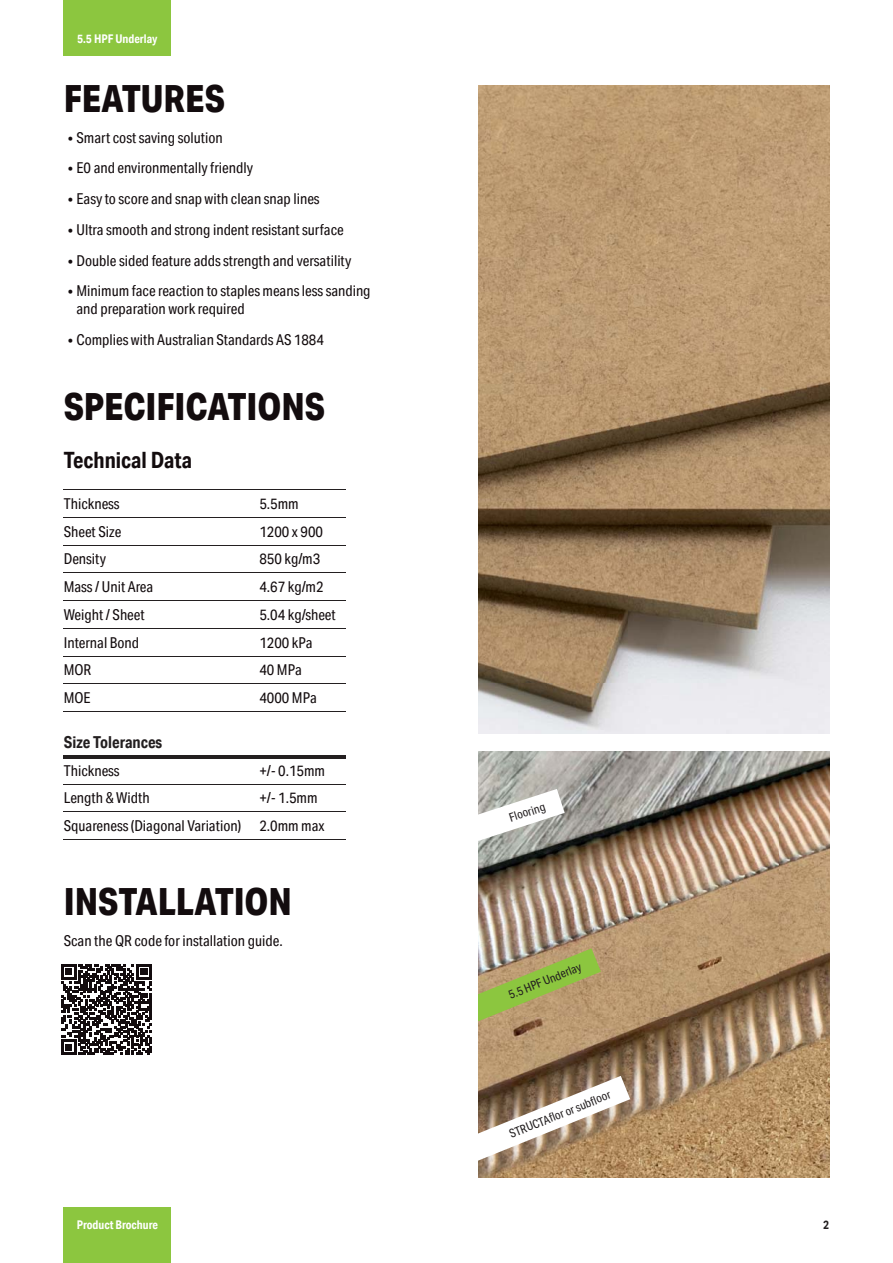
<style>
.page{position:relative;width:893px;height:1263px;background:#fff}
.page>*{position:absolute;margin:0;border:0;box-sizing:border-box;transform-origin:0 0}
.t1{font:800 37.5px "Aktiv Grotesk Cd";color:#130c0e}
.t2{font:700 22.5px "Aktiv Grotesk Cd";color:#130c0e}
.t3{font:700 16.5px "Aktiv Grotesk Cd";color:#231f20}
.t4{font:15px/18px "Aktiv Grotesk Cd";color:#130c0e}
.t5{font:12px "Aktiv Grotesk Cd";color:#231f20}
.t6{font:700 12px "Aktiv Grotesk Cd";color:#fff}
.t7{font:700 12px "Aktiv Grotesk Cd";color:#231f20}
</style>
<div class="page">
<svg style="left:61px;top:964px;width:91px;height:91px"></svg>
<img style="left:478px;top:85px;width:351px;height:648px">
<img style="left:478px;top:752px;width:351px;height:426px">
<svg style="left:478px;top:948px;width:123px;height:74px;background:#a7a963"></svg>
<svg style="left:478px;top:1076px;width:152px;height:85px"></svg>
<svg style="left:478px;top:789px;width:87px;height:53px"></svg>
<hr style="left:64px;top:784px;width:282px;height:1px;background:#231f20">
<hr style="left:64px;top:811px;width:282px;height:1px;background:#231f20">
<hr style="left:64px;top:839px;width:282px;height:1px;background:#231f20">
<hr style="left:64px;top:755px;width:282px;height:3px;background:#231f20">
<hr style="left:64px;top:489px;width:282px;height:1px;background:#231f20">
<hr style="left:64px;top:517px;width:282px;height:1px;background:#231f20">
<hr style="left:64px;top:545px;width:282px;height:1px;background:#231f20">
<hr style="left:64px;top:573px;width:282px;height:1px;background:#231f20">
<hr style="left:64px;top:600px;width:282px;height:1px;background:#231f20">
<hr style="left:64px;top:628px;width:282px;height:1px;background:#231f20">
<hr style="left:64px;top:656px;width:282px;height:1px;background:#231f20">
<hr style="left:64px;top:683px;width:282px;height:1px;background:#231f20">
<hr style="left:64px;top:711px;width:282px;height:1px;background:#231f20">
<div style="left:64px;top:1208px;width:107px;height:55px;background:#8cc63f"></div>
<div style="left:64px;top:0;width:107px;height:55px;background:#8cc63f"></div>
<p class="t6" style="left:77px;top:30px;width:82px">5.5 HPF Underlay</p>
<h1 class="t1" style="left:64px;top:73px;width:163px">FEATURES</h1>
<p class="t4" style="left:68px;top:128px;width:156px">• Smart cost saving solution</p>
<p class="t4" style="left:68px;top:158px;width:187px">• E0 and environmentally friendly</p>
<p class="t4" style="left:68px;top:189px;width:253px">• Easy to score and snap with clean snap lines</p>
<p class="t4" style="left:68px;top:220px;width:277px">• Ultra smooth and strong indent resistant surface</p>
<p class="t4" style="left:68px;top:251px;width:285px">• Double sided feature adds strength and versatility</p>
<p class="t4" style="left:77px;top:281px;width:296px;text-indent:-9px">• Minimum face reaction to staples means less sanding and preparation work required</p>
<p class="t4" style="left:68px;top:330px;width:257px">• Complies with Australian Standards AS 1884</p>
<h1 class="t1" style="left:64px;top:381px;width:263px">SPECIFICATIONS</h1>
<h2 class="t2" style="left:64px;top:445px;width:130px">Technical Data</h2>
<p class="t4" style="left:64px;top:494px;width:57px">Thickness</p>
<p class="t4" style="left:259px;top:494px;width:41px">5.5mm</p>
<p class="t4" style="left:64px;top:522px;width:59px">Sheet Size</p>
<p class="t4" style="left:259px;top:522px;width:65px">1200 x 900</p>
<p class="t4" style="left:64px;top:550px;width:44px">Density</p>
<p class="t4" style="left:259px;top:550px;width:62px">850 kg/m3</p>
<p class="t4" style="left:64px;top:577px;width:91px">Mass / Unit Area</p>
<p class="t4" style="left:259px;top:577px;width:66px">4.67 kg/m2</p>
<p class="t4" style="left:64px;top:605px;width:82px">Weight / Sheet</p>
<p class="t4" style="left:259px;top:605px;width:78px">5.04 kg/sheet</p>
<p class="t4" style="left:64px;top:633px;width:77px">Internal Bond</p>
<p class="t4" style="left:259px;top:633px;width:55px">1200 kPa</p>
<p class="t4" style="left:64px;top:660px;width:29px">MOR</p>
<p class="t4" style="left:259px;top:660px;width:44px">40 MPa</p>
<p class="t4" style="left:64px;top:688px;width:28px">MOE</p>
<p class="t4" style="left:259px;top:688px;width:59px">4000 MPa</p>
<p class="t3" style="left:64px;top:731px;width:100px">Size Tolerances</p>
<p class="t4" style="left:64px;top:761px;width:57px">Thickness</p>
<p class="t4" style="left:259px;top:761px;width:67px">+/- 0.15mm</p>
<p class="t4" style="left:64px;top:788px;width:88px">Length &amp; Width</p>
<p class="t4" style="left:64px;top:784px;width:262px;line-height:27.8px;text-indent:196px">+/- 1.5mm<br>Squareness (Diagonal Variation) 2.0mm max</p>
<h1 class="t1" style="left:64px;top:876px;width:230px">INSTALLATION</h1>
<p class="t4" style="left:64px;top:931px;width:220px">Scan the QR code for installation guide.</p>
<p class="t5" style="left:507px;top:810px;width:39px;rotate:-18deg">Flooring</p>
<p class="t5" style="left:506px;top:988px;width:79px;rotate:-22deg">5.5 HPF Underlay</p>
<p class="t5" style="left:507px;top:1126px;width:109px;rotate:-22deg">STRUCTAflor or subfloor</p>
<p class="t6" style="left:77px;top:1217px;width:83px">Product Brochure</p>
<p class="t7" style="left:823px;top:1216px;width:7px">2</p>
</div>
